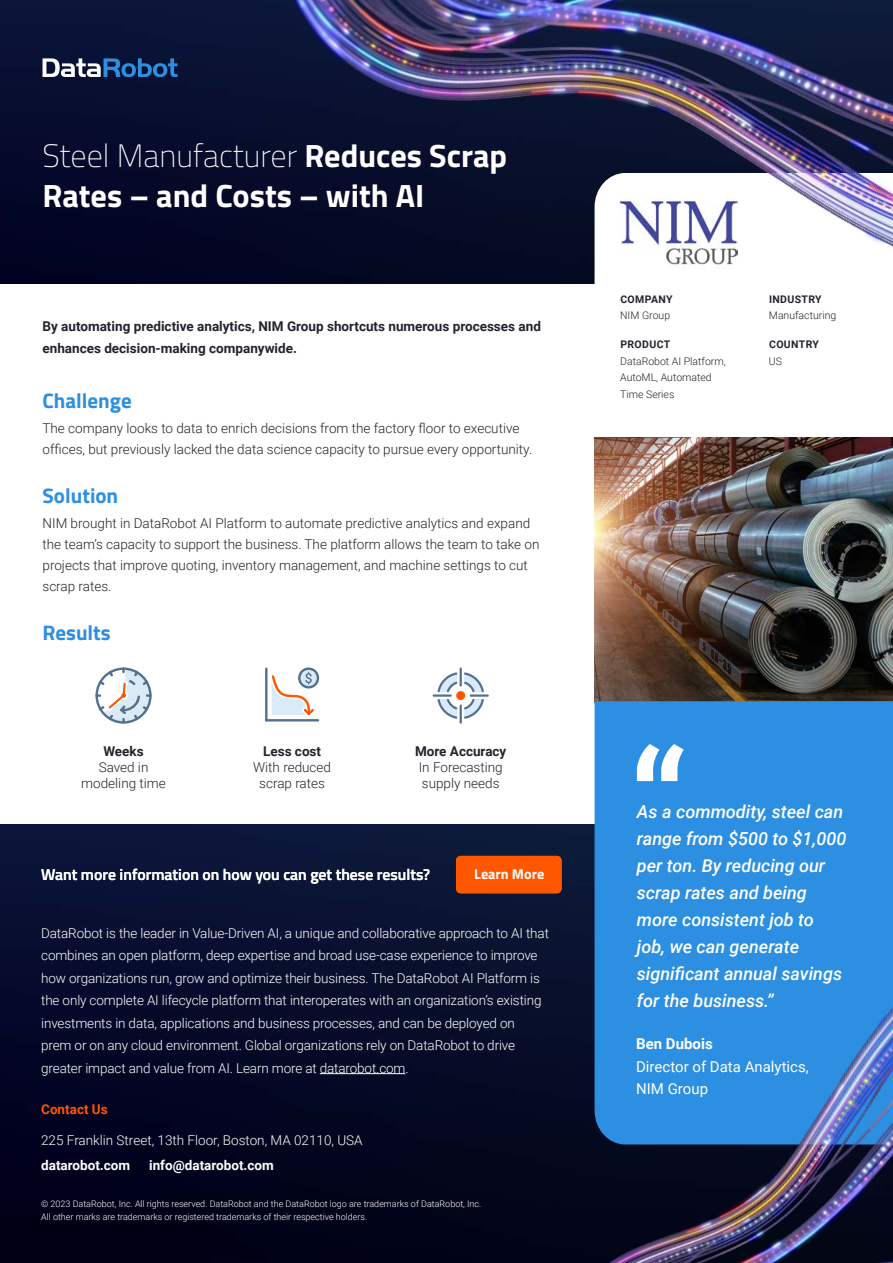
<style>
.page{position:relative;width:893px;height:1263px;background:#fff}
.page>*{position:absolute;margin:0;border:0;box-sizing:border-box;transform-origin:0 0}
.Headline{font:700 32.25px/40.3px "Titillium Web";color:#fff}
.Subhead{font:700 21px "Titillium Web";color:#2d8fe2}
.t1{font:italic 500 18px/27px "Roboto";color:#fff}
.t2{font:600 15.75px "Titillium Web";color:#fff}
.Quote_Attribution{font:15px/22.5px "Roboto";color:#fff}
.t3{font:700 15px "Roboto";color:#fff}
.t4{font:700 14.25px "Titillium Web";color:#fff}
.t5{font:300 13.5px/22.5px "Roboto";letter-spacing:-.01em;color:#fff}
.Body_Copy{font:300 13.5px/21px "Roboto";color:#23232d}
.Intro_Copy_Bold{font:700 13.5px/22.5px "Roboto";color:#23232d}
.t6{font:700 13.5px "Roboto";color:#fff}
.t7{font:700 13.5px "Roboto";color:#ff5600}
.t8{font:300 10.5px/16.5px "Roboto";color:#23232d}
.t9{font:700 10.5px/16.5px "Roboto";letter-spacing:.035em;color:#23232d}
.t10{font:300 9px/13.5px "Roboto";color:#fff}
.s1{font-weight:200}
.s2{font-weight:700}
.s3{font-weight:300}
</style>
<div class="page">
<img style="left:0;top:0;width:595px;height:284px">
<svg style="left:43px;top:58px;width:135px;height:19px"></svg>
<img style="left:0;top:825px;width:595px;height:438px">
<hr style="left:320px;top:1073px;width:85px;height:1px;background:#fff">
<img style="left:267px;top:0;width:626px;height:254px">
<img style="left:595px;top:437px;width:298px;height:264px">
<div style="left:595px;top:701px;width:298px;height:290px;background:#2d8fe2"></div>
<svg style="left:637px;top:744px;width:47px;height:37px"></svg>
<img style="left:549px;top:991px;width:344px;height:272px">
<div style="left:456px;top:856px;width:106px;height:37px;background:#ff5600;border-radius:5px"></div>
<img style="left:620px;top:194px;width:118px;height:71px">
<svg style="left:95px;top:667px;width:57px;height:57px"></svg>
<svg style="left:272px;top:667px;width:47px;height:48px"></svg>
<hr style="left:265px;top:667px;width:3px;height:54px;background:#54708f">
<hr style="left:265px;top:719px;width:54px;height:2px;background:#54708f">
<svg style="left:437px;top:672px;width:47px;height:47px"></svg>
<div style="left:456px;top:691px;width:9px;height:9px;background:#ff5700;border-radius:50%"></div>
<hr style="left:470px;top:694px;width:19px;height:3px;background:#54708f">
<hr style="left:433px;top:694px;width:19px;height:3px;background:#54708f">
<hr style="left:460px;top:704px;width:2px;height:20px;background:#54708f">
<hr style="left:460px;top:667px;width:2px;height:20px;background:#54708f">
<p class="Headline" style="left:43px;top:134px;width:466px"><span class="s1">Steel Manufacturer</span> Reduces Scrap<br>Rates – and Costs – with AI</p>
<p class="Intro_Copy_Bold" style="left:43px;top:314px;width:500px">By automating predictive analytics, NIM Group shortcuts numerous processes and enhances decision-making companywide.</p>
<p class="Subhead" style="left:43px;top:384px;width:91px">Challenge</p>
<p class="Body_Copy" style="left:43px;top:417px;width:491px">The company looks to data to enrich decisions from the factory floor to executive offices, but previously lacked the data science capacity to pursue every opportunity.</p>
<p class="Subhead" style="left:43px;top:479px;width:77px">Solution</p>
<p class="Body_Copy" style="left:43px;top:512px;width:498px">NIM brought in DataRobot AI Platform to automate predictive analytics and expand the team’s capacity to support the business. The platform allows the team to take on projects that improve quoting, inventory management, and machine settings to cut scrap rates.</p>
<p class="Subhead" style="left:43px;top:616px;width:70px">Results</p>
<p class="Intro_Copy_Bold" style="left:103px;top:739px;width:42px">Weeks</p>
<p class="Body_Copy" style="left:81px;top:758px;width:86px;line-height:16.2px;text-align:center">Saved in modeling time</p>
<p class="Intro_Copy_Bold" style="left:263px;top:739px;width:60px">Less cost</p>
<p class="Body_Copy" style="left:253px;top:758px;width:79px;line-height:16.2px;text-align:center">With reduced scrap rates</p>
<p class="Intro_Copy_Bold" style="left:415px;top:739px;width:93px">More Accuracy</p>
<p class="Body_Copy" style="left:419px;top:758px;width:85px;line-height:16.2px">In Forecasting supply needs</p>
<p class="t2" style="left:41px;top:863px;width:391px">Want more information on how you can get these results?</p>
<p class="t4" style="left:474px;top:863px;width:71px">Learn More</p>
<p class="t5" style="left:41px;top:921px;width:509px">DataRobot is the leader in Value-Driven AI, a unique and collaborative approach to AI that combines an open platform, deep expertise and broad use-case experience to improve how organizations run, grow and optimize their business. The DataRobot AI Platform is the only complete AI lifecycle platform that interoperates with an organization’s existing investments in data, applications and business processes, and can be deployed on<br>prem or on any cloud environment. Global organizations rely on DataRobot to drive greater impact and value from AI. Learn more at datarobot.com.</p>
<p class="t7" style="left:41px;top:1099px;width:68px">Contact Us</p>
<p class="t5" style="left:41px;top:1127px;width:323px;line-height:25.5px">225 Franklin Street, 13th Floor, Boston, MA 02110, USA <span class="s2">datarobot.com</span></p>
<p class="t6" style="left:149px;top:1156px;width:126px">info@datarobot.com</p>
<p class="t10" style="left:41px;top:1197px;width:442px">© 2023 DataRobot, Inc. All rights reserved. DataRobot and the DataRobot logo are trademarks of DataRobot, Inc.<br>All other marks are trademarks or registered trademarks of their respective holders.</p>
<p class="t8" style="left:620px;top:290px;width:54px"><span class="s2">COMPANY<br></span>NIM Group</p>
<p class="t8" style="left:620px;top:336px;width:107px"><span class="s2">PRODUCT<br></span>DataRobot AI Platform,<br>AutoML, Automated<br>Time Series</p>
<p class="t8" style="left:769px;top:290px;width:69px"><span class="s2">INDUSTRY<br></span>Manufacturing</p>
<p class="t9" style="left:769px;top:336px;width:52px">COUNTRY<br><span class="s3">US</span></p>
<p class="t1" style="left:637px;top:797px;width:211px">As a commodity, steel can range from $500 to $1,000 per ton. By reducing our scrap rates and being more consistent job to job, we can generate significant annual savings for the business.”</p>
<p class="t3" style="left:636px;top:1033px;width:78px">Ben Dubois</p>
<p class="Quote_Attribution" style="left:636px;top:1054px;width:174px">Director of Data Analytics,<br>NIM Group</p>
</div>
